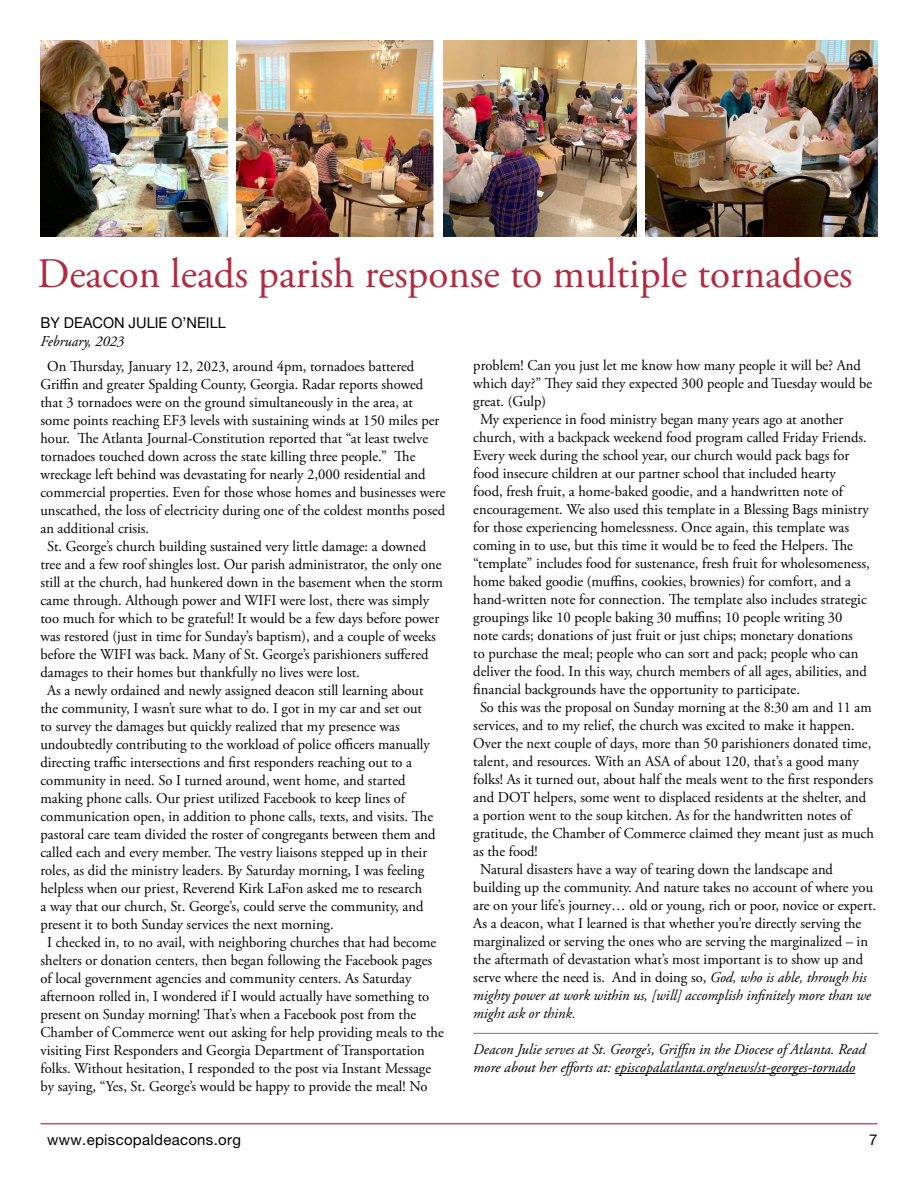
<style>
.page{position:relative;width:918px;height:1188px;background:#fff}
.page>*{position:absolute;margin:0;border:0;box-sizing:border-box;transform-origin:0 0}
.t1{font:42px "Adobe Garamond Pro";color:#b12a40}
.t2{font:15px "Adobe Garamond Pro";color:#000}
.t3{font:italic 15px/18px "Adobe Garamond Pro";color:#000}
.t4{font:15px "Adobe Garamond Pro";color:#000;scale:.95 1}
.t5{font:15px "Helvetica Neue LT Pro";letter-spacing:.02em;color:#000}
.t6{font:15px "Helvetica Neue LT Pro";color:#000}
.s1{font-style:italic}
</style>
<div class="page">
<hr style="left:40px;top:1123px;width:838px;height:1px;background:#cc4b62">
<hr style="left:473px;top:1033px;width:405px;height:1px;background:#cc4b62">
<hr style="left:615px;top:1073px;width:240px;height:1px;background:#000">
<img style="left:443px;top:40px;width:194px;height:196px">
<img style="left:646px;top:40px;width:232px;height:196px">
<img style="left:237px;top:40px;width:197px;height:196px">
<img style="left:40px;top:40px;width:188px;height:196px">
<h1 class="t1" style="left:38px;top:248px;width:817px">Deacon leads parish response to multiple tornadoes</h1>
<p class="t6" style="left:40px;top:314px;width:187px">BY DEACON JULIE O’NEILL</p>
<p class="t3" style="left:40px;top:333px;width:85px">February, 2023</p>
<p class="t2" style="left:47px;top:357px;width:369px">On Thursday, January 12, 2023, around 4pm, tornadoes battered</p>
<p class="t2" style="left:40px;top:375px;width:384px">Griffin and greater Spalding County, Georgia. Radar reports showed</p>
<p class="t2" style="left:40px;top:393px;width:374px">that 3 tornadoes were on the ground simultaneously in the area, at</p>
<p class="t2" style="left:40px;top:411px;width:400px">some points reaching EF3 levels with sustaining winds at 150 miles per</p>
<p class="t2" style="left:40px;top:429px;width:389px">hour. The Atlanta Journal-Constitution reported that “at least twelve</p>
<p class="t2" style="left:40px;top:447px;width:376px">tornadoes touched down across the state killing three people.” The</p>
<p class="t2" style="left:40px;top:465px;width:387px">wreckage left behind was devastating for nearly 2,000 residential and</p>
<p class="t2" style="left:40px;top:483px;width:406px">commercial properties. Even for those whose homes and businesses were</p>
<p class="t2" style="left:40px;top:501px;width:406px">unscathed, the loss of electricity during one of the coldest months posed</p>
<p class="t2" style="left:40px;top:519px;width:110px">an additional crisis.</p>
<p class="t2" style="left:47px;top:537px;width:380px">St. George’s church building sustained very little damage: a downed</p>
<p class="t2" style="left:40px;top:555px;width:402px">tree and a few roof shingles lost. Our parish administrator, the only one</p>
<p class="t2" style="left:40px;top:573px;width:404px">still at the church, had hunkered down in the basement when the storm</p>
<p class="t2" style="left:40px;top:591px;width:390px">came through. Although power and WIFI were lost, there was simply</p>
<p class="t2" style="left:40px;top:609px;width:400px">too much for which to be grateful! It would be a few days before power</p>
<p class="t2" style="left:40px;top:627px;width:397px">was restored (just in time for Sunday’s baptism), and a couple of weeks</p>
<p class="t2" style="left:40px;top:645px;width:390px">before the WIFI was back. Many of St. George’s parishioners suffered</p>
<p class="t2" style="left:40px;top:663px;width:321px">damages to their homes but thankfully no lives were lost.</p>
<p class="t2" style="left:47px;top:681px;width:378px">As a newly ordained and newly assigned deacon still learning about</p>
<p class="t2" style="left:40px;top:699px;width:383px">the community, I wasn’t sure what to do. I got in my car and set out</p>
<p class="t2" style="left:40px;top:717px;width:361px">to survey the damages but quickly realized that my presence was</p>
<p class="t2" style="left:40px;top:735px;width:391px">undoubtedly contributing to the workload of police officers manually</p>
<p class="t2" style="left:40px;top:753px;width:373px">directing traffic intersections and first responders reaching out to a</p>
<p class="t2" style="left:40px;top:771px;width:367px">community in need. So I turned around, went home, and started</p>
<p class="t2" style="left:40px;top:789px;width:366px">making phone calls. Our priest utilized Facebook to keep lines of</p>
<p class="t2" style="left:40px;top:807px;width:394px">communication open, in addition to phone calls, texts, and visits. The</p>
<p class="t2" style="left:40px;top:825px;width:397px">pastoral care team divided the roster of congregants between them and</p>
<p class="t2" style="left:40px;top:843px;width:388px">called each and every member. The vestry liaisons stepped up in their</p>
<p class="t2" style="left:40px;top:861px;width:385px">roles, as did the ministry leaders. By Saturday morning, I was feeling</p>
<p class="t2" style="left:40px;top:879px;width:383px">helpless when our priest, Reverend Kirk LaFon asked me to research</p>
<p class="t2" style="left:40px;top:897px;width:384px">a way that our church, St. George’s, could serve the community, and</p>
<p class="t2" style="left:40px;top:915px;width:295px">present it to both Sunday services the next morning.</p>
<p class="t2" style="left:47px;top:933px;width:391px">I checked in, to no avail, with neighboring churches that had become</p>
<p class="t2" style="left:40px;top:951px;width:393px">shelters or donation centers, then began following the Facebook pages</p>
<p class="t2" style="left:40px;top:969px;width:372px">of local government agencies and community centers. As Saturday</p>
<p class="t2" style="left:40px;top:987px;width:390px">afternoon rolled in, I wondered if I would actually have something to</p>
<p class="t2" style="left:40px;top:1005px;width:377px">present on Sunday morning! That’s when a Facebook post from the</p>
<p class="t2" style="left:40px;top:1023px;width:405px">Chamber of Commerce went out asking for help providing meals to the</p>
<p class="t2" style="left:40px;top:1041px;width:386px">visiting First Responders and Georgia Department of Transportation</p>
<p class="t2" style="left:40px;top:1059px;width:392px">folks. Without hesitation, I responded to the post via Instant Message</p>
<p class="t2" style="left:40px;top:1077px;width:388px">by saying, “Yes, St. George’s would be happy to provide the meal! No</p>
<p class="t2" style="left:473px;top:356px;width:389px">problem! Can you just let me know how many people it will be? And</p>
<p class="t2" style="left:473px;top:374px;width:400px">which day?” They said they expected 300 people and Tuesday would be</p>
<p class="t2" style="left:473px;top:392px;width:74px">great. (Gulp)</p>
<p class="t2" style="left:480px;top:410px;width:365px">My experience in food ministry began many years ago at another</p>
<p class="t2" style="left:473px;top:428px;width:395px">church, with a backpack weekend food program called Friday Friends.</p>
<p class="t2" style="left:473px;top:446px;width:377px">Every week during the school year, our church would pack bags for</p>
<p class="t2" style="left:473px;top:464px;width:364px">food insecure children at our partner school that included hearty</p>
<p class="t2" style="left:473px;top:482px;width:371px">food, fresh fruit, a home-baked goodie, and a handwritten note of</p>
<p class="t2" style="left:473px;top:500px;width:397px">encouragement. We also used this template in a Blessing Bags ministry</p>
<p class="t2" style="left:473px;top:518px;width:377px">for those experiencing homelessness. Once again, this template was</p>
<p class="t2" style="left:473px;top:536px;width:381px">coming in to use, but this time it would be to feed the Helpers. The</p>
<p class="t2" style="left:473px;top:554px;width:398px">“template” includes food for sustenance, fresh fruit for wholesomeness,</p>
<p class="t2" style="left:473px;top:572px;width:379px">home baked goodie (muffins, cookies, brownies) for comfort, and a</p>
<p class="t2" style="left:473px;top:590px;width:395px">hand-written note for connection. The template also includes strategic</p>
<p class="t2" style="left:473px;top:608px;width:371px">groupings like 10 people baking 30 muffins; 10 people writing 30</p>
<p class="t2" style="left:473px;top:626px;width:381px">note cards; donations of just fruit or just chips; monetary donations</p>
<p class="t2" style="left:473px;top:644px;width:387px">to purchase the meal; people who can sort and pack; people who can</p>
<p class="t2" style="left:473px;top:662px;width:395px">deliver the food. In this way, church members of all ages, abilities, and</p>
<p class="t2" style="left:473px;top:680px;width:328px">financial backgrounds have the opportunity to participate.</p>
<p class="t4" style="left:480px;top:698px;width:414px">So this was the proposal on Sunday morning at the 8:30 am and 11 am</p>
<p class="t2" style="left:473px;top:716px;width:383px">services, and to my relief, the church was excited to make it happen.</p>
<p class="t2" style="left:473px;top:734px;width:400px">Over the next couple of days, more than 50 parishioners donated time,</p>
<p class="t2" style="left:473px;top:752px;width:387px">talent, and resources. With an ASA of about 120, that’s a good many</p>
<p class="t2" style="left:473px;top:770px;width:401px">folks! As it turned out, about half the meals went to the first responders</p>
<p class="t2" style="left:473px;top:788px;width:394px">and DOT helpers, some went to displaced residents at the shelter, and</p>
<p class="t2" style="left:473px;top:806px;width:380px">a portion went to the soup kitchen. As for the handwritten notes of</p>
<p class="t2" style="left:473px;top:824px;width:402px">gratitude, the Chamber of Commerce claimed they meant just as much</p>
<p class="t2" style="left:473px;top:842px;width:66px">as the food!</p>
<p class="t2" style="left:480px;top:860px;width:355px">Natural disasters have a way of tearing down the landscape and</p>
<p class="t2" style="left:473px;top:878px;width:401px">building up the community. And nature takes no account of where you</p>
<p class="t2" style="left:473px;top:896px;width:404px">are on your life’s journey… old or young, rich or poor, novice or expert.</p>
<p class="t2" style="left:473px;top:914px;width:390px">As a deacon, what I learned is that whether you’re directly serving the</p>
<p class="t2" style="left:473px;top:932px;width:396px">marginalized or serving the ones who are serving the marginalized – in</p>
<p class="t2" style="left:473px;top:950px;width:391px">the aftermath of devastation what’s most important is to show up and</p>
<p class="t2" style="left:473px;top:968px;width:395px">serve where the need is. And in doing so, <span class="s1">God, who is able, through his</span></p>
<p class="t3" style="left:473px;top:987px;width:399px">mighty power at work within us, [will] accomplish infinitely more than we</p>
<p class="t3" style="left:473px;top:1005px;width:104px">might ask or think.</p>
<p class="t3" style="left:473px;top:1041px;width:394px">Deacon Julie serves at St. George’s, Griffin in the Diocese of Atlanta. Read more about her efforts at: episcopalatlanta.org/news/st-georges-tornado</p>
<p class="t5" style="left:47px;top:1130px;width:195px">www.episcopaldeacons.org</p>
<p class="t5" style="left:869px;top:1130px;width:10px">7</p>
</div>
